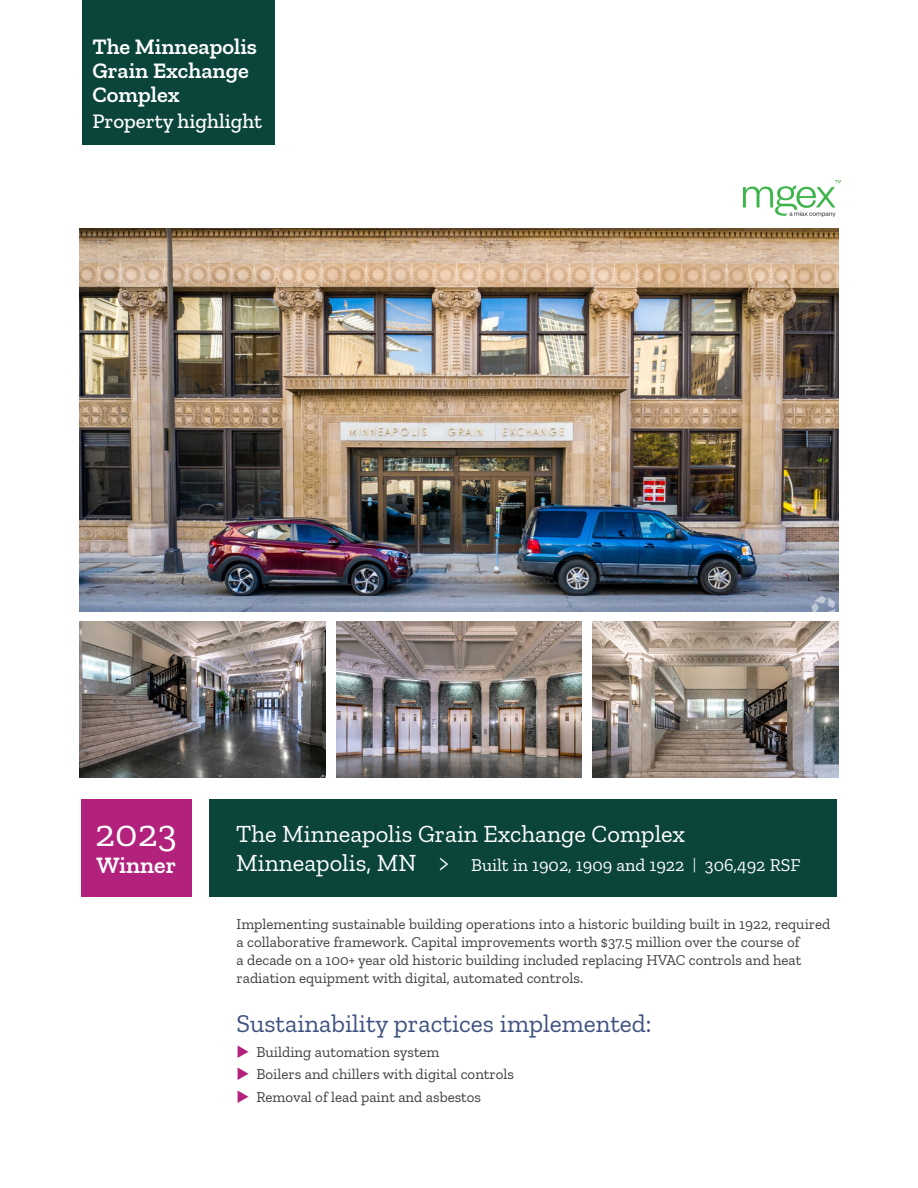
<style>
.page{position:relative;width:918px;height:1188px;background:#fff}
.page>*{position:absolute;margin:0;border:0;box-sizing:border-box;transform-origin:0 0}
.t1{font:39px "Zilla Slab";color:#fff}
.t2{font:25.5px "Zilla Slab";color:#405380}
.t3{font:24.45px "Zilla Slab";color:#fff}
.t4{font:600 24px "Zilla Slab";color:#fff}
.t5{font:600 22.5px/24px "Zilla Slab";color:#fff}
.t6{font:500 21px "Zilla Slab";color:#fff}
.t7{font:18px "Zilla Slab";color:#fff}
.t8{font:15px/18px "Zilla Slab";color:#413f41}
.s1{font-size:24.45px}
.s2{font-weight:300}
.s3{color:#b2217b}
</style>
<div class="page">
<div style="left:81px;top:799px;width:110px;height:97px;background:#b2217b"></div>
<div style="left:210px;top:799px;width:627px;height:97px;background:#0a443a"></div>
<div style="left:82px;top:0;width:192px;height:145px;background:#0a443a"></div>
<img style="left:80px;top:229px;width:758px;height:382px">
<img style="left:80px;top:621px;width:245px;height:157px">
<img style="left:336px;top:621px;width:246px;height:157px">
<img style="left:593px;top:621px;width:245px;height:157px">
<img style="left:744px;top:180px;width:97px;height:37px">
<h3 class="t5" style="left:92px;top:35px;width:166px">The Minneapolis<br>Grain Exchange<br>Complex</h3>
<h3 class="t6" style="left:92px;top:109px;width:171px">Property highlight</h3>
<h1 class="t1" style="left:95px;top:812px;width:83px">2023</h1>
<h3 class="t4" style="left:96px;top:852px;width:81px">Winner</h3>
<h3 class="t3" style="left:236px;top:820px;width:450px">The Minneapolis Grain Exchange Complex</h3>
<p class="t7" style="left:236px;top:855px;width:566px"><span class="s1">Minneapolis, MN &gt;</span> Built in 1902, 1909 and 1922 <span class="s2">|</span> 306,492 RSF</p>
<p class="t8" style="left:237px;top:915px;width:595px">Implementing sustainable building operations into a historic building built in 1922, required a collaborative framework. Capital improvements worth $37.5 million over the course of<br>a decade on a 100+ year old historic building included replacing HVAC controls and heat radiation equipment with digital, automated controls.</p>
<h2 class="t2" style="left:237px;top:1009px;width:417px">Sustainability practices implemented:</h2>
<p class="t8" style="left:237px;top:1043px;width:205px"><span class="s3">◆</span> Building automation system</p>
<p class="t8" style="left:237px;top:1065px;width:279px"><span class="s3">◆</span> Boilers and chillers with digital controls</p>
<p class="t8" style="left:237px;top:1088px;width:246px"><span class="s3">◆</span> Removal of lead paint and asbestos</p>
</div>
